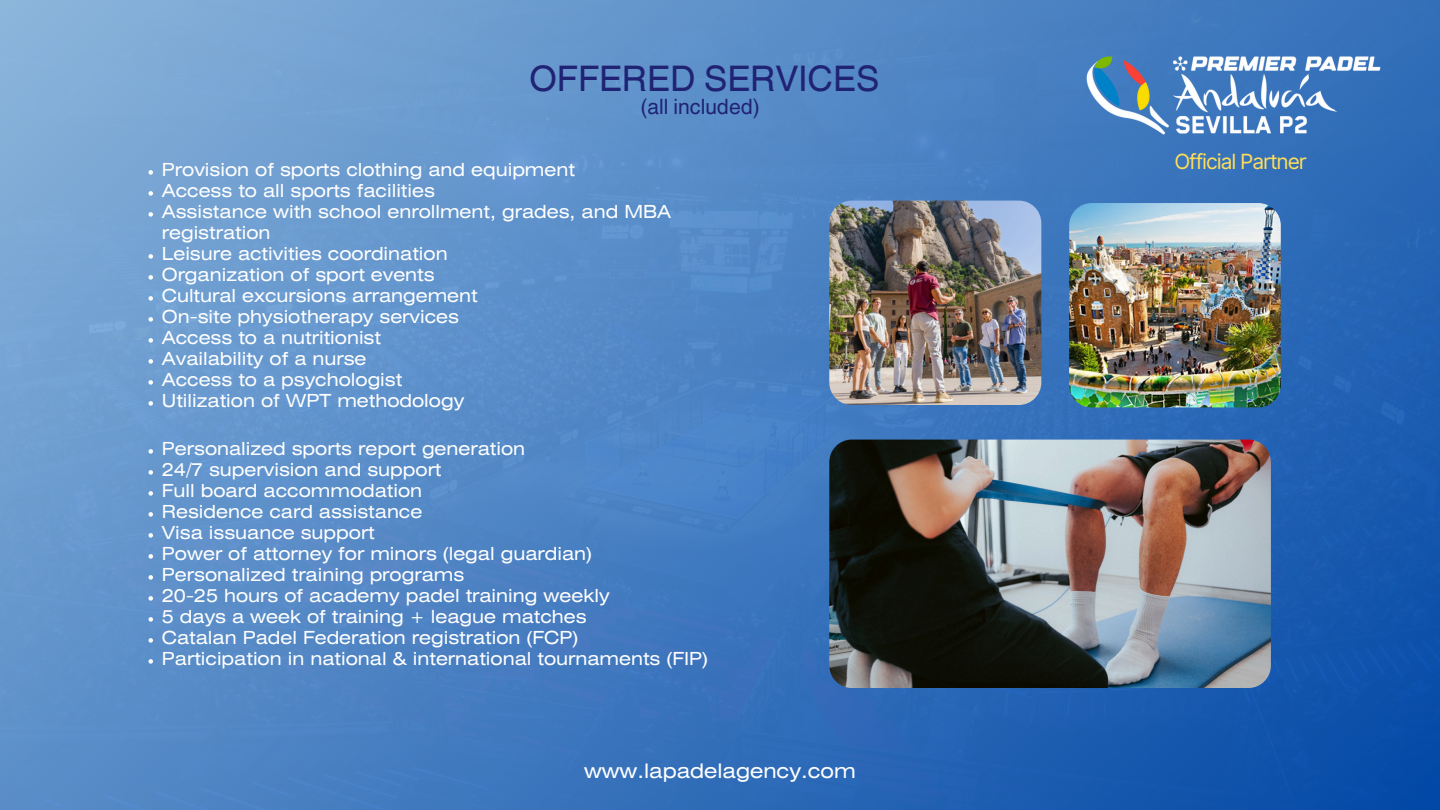
<style>
.page{position:relative;width:1440px;height:810px;background:#fff}
.page>*{position:absolute;margin:0;border:0;box-sizing:border-box;transform-origin:0 0}
.t1{font:35.3px "Helvetica World";color:#202374}
.t2{font:21.2px "Helvetica World";color:#202374}
.t3{font:20.9px "Inter";letter-spacing:-.05em;color:#ffde59}
.t4{font:20px "Helios Ext";color:#fff}
.t5{font:18px/21px "Helios Ext";color:#fff}
</style>
<div class="page">
<img style="left:0;top:0;width:1440px;height:810px">
<img style="left:829px;top:201px;width:212px;height:204px;border-radius:22px">
<img style="left:1069px;top:203px;width:212px;height:204px;border-radius:22px">
<img style="left:829px;top:440px;width:442px;height:248px;border-radius:22px">
<svg style="left:149px;top:449px;width:4px;height:5px"></svg>
<svg style="left:149px;top:470px;width:4px;height:5px"></svg>
<svg style="left:149px;top:491px;width:4px;height:5px"></svg>
<svg style="left:149px;top:512px;width:4px;height:5px"></svg>
<svg style="left:149px;top:533px;width:4px;height:5px"></svg>
<svg style="left:149px;top:554px;width:4px;height:5px"></svg>
<svg style="left:149px;top:575px;width:4px;height:5px"></svg>
<svg style="left:149px;top:596px;width:4px;height:5px"></svg>
<svg style="left:149px;top:617px;width:4px;height:5px"></svg>
<svg style="left:149px;top:638px;width:4px;height:5px"></svg>
<svg style="left:149px;top:659px;width:4px;height:5px"></svg>
<svg style="left:149px;top:170px;width:4px;height:5px"></svg>
<svg style="left:149px;top:191px;width:4px;height:5px"></svg>
<svg style="left:149px;top:212px;width:4px;height:5px"></svg>
<svg style="left:149px;top:254px;width:4px;height:5px"></svg>
<svg style="left:149px;top:275px;width:4px;height:5px"></svg>
<svg style="left:149px;top:296px;width:4px;height:5px"></svg>
<svg style="left:149px;top:317px;width:4px;height:5px"></svg>
<svg style="left:149px;top:338px;width:4px;height:5px"></svg>
<svg style="left:149px;top:359px;width:4px;height:5px"></svg>
<svg style="left:149px;top:380px;width:4px;height:5px"></svg>
<svg style="left:149px;top:401px;width:4px;height:5px"></svg>
<img style="left:1059px;top:29px;width:349px;height:132px">
<p class="t1" style="left:530px;top:58px;width:351px">OFFERED SERVICES</p>
<p class="t2" style="left:640px;top:94px;width:121px">(all included)</p>
<h2 class="t5" style="left:162px;top:161px;width:415px">Provision of sports clothing and equipment</h2>
<p class="t5" style="left:162px;top:182px;width:275px">Access to all sports facilities</p>
<p class="t5" style="left:162px;top:203px;width:511px">Assistance with school enrollment, grades, and MBA registration</p>
<p class="t5" style="left:162px;top:245px;width:287px">Leisure activities coordination</p>
<p class="t5" style="left:162px;top:266px;width:274px">Organization of sport events</p>
<p class="t5" style="left:162px;top:287px;width:317px">Cultural excursions arrangement</p>
<p class="t5" style="left:162px;top:308px;width:299px">On-site physiotherapy services</p>
<p class="t5" style="left:162px;top:329px;width:221px">Access to a nutritionist</p>
<p class="t5" style="left:162px;top:350px;width:206px">Availability of a nurse</p>
<p class="t5" style="left:162px;top:371px;width:242px">Access to a psychologist</p>
<p class="t5" style="left:162px;top:392px;width:304px">Utilization of WPT methodology</p>
<p class="t5" style="left:162px;top:440px;width:365px">Personalized sports report generation</p>
<p class="t5" style="left:162px;top:461px;width:281px">24/7 supervision and support</p>
<p class="t5" style="left:162px;top:482px;width:262px">Full board accommodation</p>
<p class="t5" style="left:162px;top:503px;width:262px">Residence card assistance</p>
<p class="t5" style="left:162px;top:524px;width:215px">Visa issuance support</p>
<p class="t5" style="left:162px;top:545px;width:432px">Power of attorney for minors (legal guardian)</p>
<p class="t5" style="left:162px;top:566px;width:304px">Personalized training programs</p>
<p class="t5" style="left:162px;top:587px;width:449px">20-25 hours of academy padel training weekly</p>
<p class="t5" style="left:162px;top:608px;width:426px">5 days a week of training + league matches</p>
<p class="t5" style="left:162px;top:629px;width:418px">Catalan Padel Federation registration (FCP)</p>
<p class="t5" style="left:162px;top:650px;width:548px">Participation in national &amp; international tournaments (FIP)</p>
<p class="t4" style="left:584px;top:764px;width:273px">www.lapadelagency.com</p>
<p class="t3" style="left:1174px;top:149px;width:134px">Official Partner</p>
</div>
